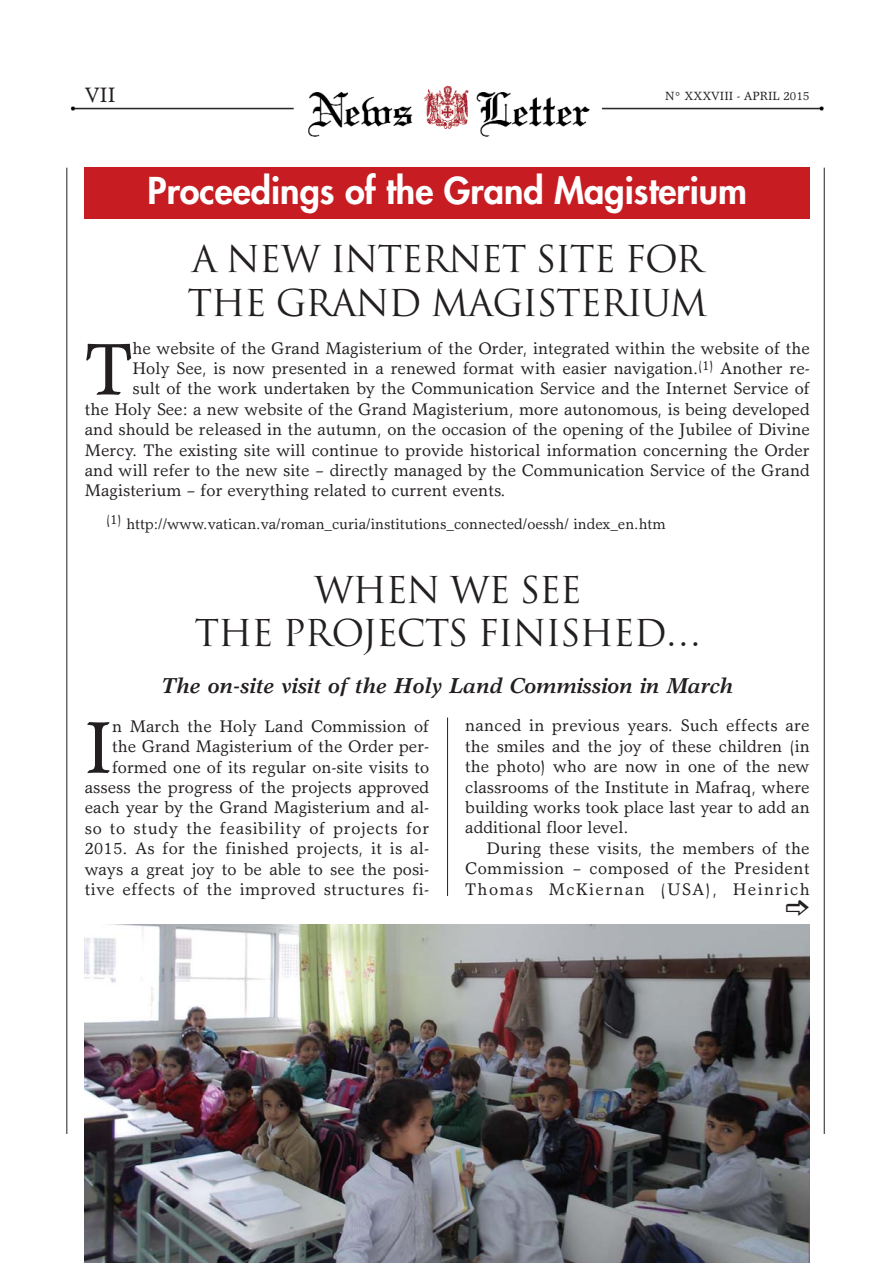
<style>
.page{position:relative;width:893px;height:1263px;background:#fff}
.page>*{position:absolute;margin:0;border:0;box-sizing:border-box;transform-origin:0 0}
.t1{font:73.65px "Garth Graphic";color:#231f20}
.t2{font:36px/43.5px "Trajan";letter-spacing:-.035em;color:#231f20}
.t3{font:800 36px "Futura";color:#fff}
.t4{font:italic 700 21.75px "Garth Graphic";color:#231f20}
.t5{font:21px "Garth Graphic";color:#231f20}
.t6{font:16.95px/20.4px "Garth Graphic";color:#231f20;text-align:justify}
.t7{font:15px "Garth Graphic";color:#231f20}
.t8{font:12px "Garth Graphic";color:#231f20}
</style>
<div class="page">
<hr style="left:67px;top:168px;width:1px;height:966px;background:#231f20">
<hr style="left:824px;top:168px;width:1px;height:966px;background:#231f20">
<img style="left:70px;top:85px;width:754px;height:52px">
<div style="left:85px;top:168px;width:725px;height:51px;background:#c61c22"></div>
<hr style="left:447px;top:717px;width:1px;height:179px;background:#231f20">
<img style="left:85px;top:925px;width:725px;height:338px">
<p class="t5" style="left:85px;top:86px;width:32px">VII</p>
<p class="t8" style="left:665px;top:91px;width:146px">N° XXXVIII - APRIL 2015</p>
<h2 class="t3" style="left:148px;top:173px;width:601px">Proceedings of the Grand Magisterium</h2>
<h2 class="t2" style="left:187px;top:238px;width:521px">A NEW INTERNET SITE FOR<br>THE GRAND MAGISTERIUM</h2>
<h1 class="t1" style="left:85px;top:341px;width:49px">T</h1>
<p class="t6" style="left:132px;top:339px;width:679px">he website of the Grand Magisterium of the Order, integrated within the website of the</p>
<p class="t6" style="left:132px;top:360px;width:679px">Holy See, is now presented in a renewed format with easier navigation.<sup>(1)</sup> Another re-</p>
<p class="t6" style="left:132px;top:380px;width:679px">sult of the work undertaken by the Communication Service and the Internet Service of</p>
<p class="t6" style="left:85px;top:401px;width:726px">the Holy See: a new website of the Grand Magisterium, more autonomous, is being developed</p>
<p class="t6" style="left:85px;top:421px;width:726px">and should be released in the autumn, on the occasion of the opening of the Jubilee of Divine</p>
<p class="t6" style="left:85px;top:441px;width:726px">Mercy. The existing site will continue to provide historical information concerning the Order</p>
<p class="t6" style="left:85px;top:462px;width:726px">and will refer to the new site – directly managed by the Communication Service of the Grand</p>
<p class="t6" style="left:85px;top:482px;width:422px">Magisterium – for everything related to current events.</p>
<p class="t7" style="left:106px;top:518px;width:561px"><sup>(1)</sup> http://www.vatican.va/roman_curia/institutions_connected/oessh/ index_en.htm</p>
<h2 class="t2" style="left:194px;top:569px;width:508px;text-align:center">WHEN WE SEE<br>THE PROJECTS FINISHED…</h2>
<p class="t4" style="left:162px;top:677px;width:573px">The on-site visit of the Holy Land Commission in March</p>
<p class="t6" style="left:85px;top:718px;width:346px;text-align:right">n March the Holy Land Commission of the Grand Magisterium of the Order per&shy;formed one of its regular on-site visits to assess the progress of the projects approved each year by the Grand Magisterium and al&shy;so to study the feasibility of projects for 2015. As for the finished projects, it is al&shy;ways a great joy to be able to see the posi&shy;tive effects of the improved structures fi-</p>
<p class="t6" style="left:465px;top:717px;width:346px">nanced in previous years. Such effects are the smiles and the joy of these children (in the photo) who are now in one of the new classrooms of the Institute in Mafraq, where building works took place last year to add an additional floor level.</p>
<h1 class="t1" style="left:85px;top:720px;width:29px">I</h1>
<p class="t6" style="left:465px;top:839px;width:346px;text-indent:21px">During these visits, the members of the Commission – composed of the President Thomas McKiernan (USA), Heinrich</p>
</div>
